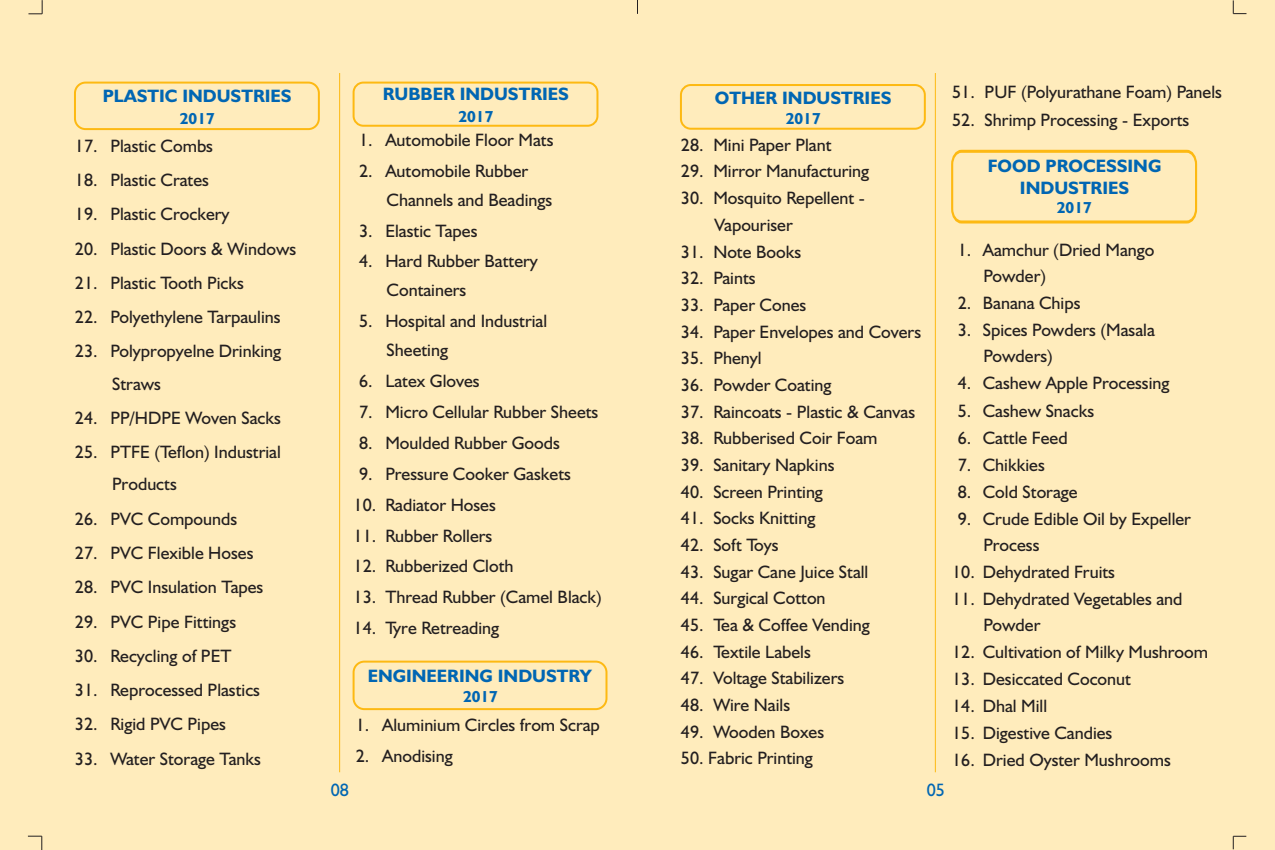
<style>
.page{position:relative;width:1275px;height:850px;background:#fff}
.page>*{position:absolute;margin:0;border:0;box-sizing:border-box;transform-origin:0 0}
.t1{font:18px/26px "Humanist 521 BT";color:#231f20}
.t2{font:700 18px/21.6px "Humanist 521 BT";color:#0066b3;text-align:center}
.t3{font:18px "Humanist 521 BT";color:#0066b3}
.t4{font:700 16px "Humanist 521 BT";color:#0066b3}
</style>
<div class="page">
<div style="left:0;top:0;width:1274px;height:850px;background:#ffecbc"></div>
<hr style="left:934px;top:73px;width:1px;height:699px;background:#fdb913">
<hr style="left:339px;top:73px;width:1px;height:699px;background:#fdb913">
<svg style="left:28px;top:835px;width:14px;height:15px"></svg>
<svg style="left:28px;top:0;width:15px;height:14px"></svg>
<svg style="left:1232px;top:836px;width:14px;height:13px"></svg>
<svg style="left:1232px;top:0;width:14px;height:14px"></svg>
<svg style="left:637px;top:0;width:1px;height:14px"></svg>
<div style="left:680px;top:84px;width:245px;height:46px;border:2px solid #fdb913;border-radius:10px"></div>
<div style="left:74px;top:82px;width:246px;height:48px;border:2px solid #fdb913;border-radius:11px"></div>
<div style="left:352px;top:82px;width:246px;height:45px;border:2px solid #fdb913;border-radius:10px"></div>
<svg style="left:951px;top:149px;width:247px;height:75px"></svg>
<div style="left:352px;top:660px;width:255px;height:50px;border:2px solid #fdb913;border-radius:11px"></div>
<p class="t2" style="left:103px;top:86px;width:190px">PLASTIC INDUSTRIES</p>
<p class="t4" style="left:180px;top:111px;width:36px">2017</p>
<p class="t1" style="left:75px;top:134px;width:140px">17. Plastic Combs</p>
<p class="t1" style="left:75px;top:168px;width:135px">18. Plastic Crates</p>
<p class="t1" style="left:75px;top:203px;width:156px">19. Plastic Crockery</p>
<p class="t1" style="left:75px;top:237px;width:223px">20. Plastic Doors &amp; Windows</p>
<p class="t1" style="left:75px;top:271px;width:170px">21. Plastic Tooth Picks</p>
<p class="t1" style="left:75px;top:305px;width:207px">22. Polyethylene Tarpaulins</p>
<p class="t1" style="left:112px;top:336px;width:170px;line-height:32.2px;text-indent:-37px">23. Polypropyelne Drinking<br>Straws</p>
<p class="t1" style="left:75px;top:406px;width:207px">24. PP/HDPE Woven Sacks</p>
<p class="t1" style="left:112px;top:437px;width:170px;line-height:32.2px;text-indent:-37px">25. PTFE (Teflon) Industrial<br>Products</p>
<p class="t1" style="left:75px;top:507px;width:164px">26. PVC Compounds</p>
<p class="t1" style="left:75px;top:541px;width:180px">27. PVC Flexible Hoses</p>
<p class="t1" style="left:75px;top:575px;width:190px">28. PVC Insulation Tapes</p>
<p class="t1" style="left:75px;top:610px;width:163px">29. PVC Pipe Fittings</p>
<p class="t1" style="left:75px;top:644px;width:158px">30. Recycling of PET</p>
<p class="t1" style="left:75px;top:678px;width:186px">31. Reprocessed Plastics</p>
<p class="t1" style="left:75px;top:712px;width:152px">32. Rigid PVC Pipes</p>
<p class="t1" style="left:75px;top:747px;width:187px">33. Water Storage Tanks</p>
<p class="t2" style="left:383px;top:85px;width:188px">RUBBER INDUSTRIES</p>
<p class="t4" style="left:458px;top:109px;width:36px">2017</p>
<p class="t1" style="left:359px;top:128px;width:196px">1. Automobile Floor Mats</p>
<p class="t1" style="left:386px;top:158px;width:167px;line-height:28.8px;text-indent:-27px">2. Automobile Rubber<br>Channels and Beadings</p>
<p class="t1" style="left:359px;top:219px;width:120px">3. Elastic Tapes</p>
<p class="t1" style="left:386px;top:248px;width:153px;line-height:28.8px;text-indent:-27px">4. Hard Rubber Battery<br>Containers</p>
<p class="t1" style="left:386px;top:308px;width:162px;line-height:28.8px;text-indent:-27px">5. Hospital and Industrial<br>Sheeting</p>
<p class="t1" style="left:359px;top:369px;width:122px">6. Latex Gloves</p>
<p class="t1" style="left:359px;top:400px;width:241px">7. Micro Cellular Rubber Sheets</p>
<p class="t1" style="left:359px;top:431px;width:202px">8. Moulded Rubber Goods</p>
<p class="t1" style="left:359px;top:462px;width:213px">9. Pressure Cooker Gaskets</p>
<p class="t1" style="left:353px;top:493px;width:144px">10. Radiator Hoses</p>
<p class="t1" style="left:353px;top:524px;width:140px">11. Rubber Rollers</p>
<p class="t1" style="left:353px;top:554px;width:161px">12. Rubberized Cloth</p>
<p class="t1" style="left:353px;top:585px;width:250px">13. Thread Rubber (Camel Black)</p>
<p class="t1" style="left:353px;top:616px;width:147px">14. Tyre Retreading</p>
<p class="t2" style="left:368px;top:666px;width:226px">ENGINEERING INDUSTRY</p>
<p class="t4" style="left:463px;top:690px;width:36px">2017</p>
<p class="t1" style="left:356px;top:713px;width:245px">1. Aluminium Circles from Scrap</p>
<p class="t1" style="left:356px;top:744px;width:98px">2. Anodising</p>
<p class="t2" style="left:715px;top:88px;width:178px">OTHER INDUSTRIES</p>
<p class="t4" style="left:785px;top:111px;width:36px">2017</p>
<p class="t1" style="left:681px;top:133px;width:152px">28. Mini Paper Plant</p>
<p class="t1" style="left:681px;top:159px;width:190px">29. Mirror Manufacturing</p>
<p class="t1" style="left:714px;top:186px;width:152px;line-height:27.2px;text-indent:-34px">30. Mosquito Repellent -<br>Vapouriser</p>
<p class="t1" style="left:681px;top:240px;width:122px">31. Note Books</p>
<p class="t1" style="left:681px;top:267px;width:76px">32. Paints</p>
<p class="t1" style="left:681px;top:293px;width:127px">33. Paper Cones</p>
<p class="t1" style="left:681px;top:320px;width:242px">34. Paper Envelopes and Covers</p>
<p class="t1" style="left:681px;top:347px;width:82px">35. Phenyl</p>
<p class="t1" style="left:681px;top:373px;width:152px">36. Powder Coating</p>
<p class="t1" style="left:681px;top:400px;width:236px">37. Raincoats - Plastic &amp; Canvas</p>
<p class="t1" style="left:681px;top:426px;width:198px">38. Rubberised Coir Foam</p>
<p class="t1" style="left:681px;top:453px;width:155px">39. Sanitary Napkins</p>
<p class="t1" style="left:681px;top:480px;width:144px">40. Screen Printing</p>
<p class="t1" style="left:681px;top:506px;width:136px">41. Socks Knitting</p>
<p class="t1" style="left:681px;top:533px;width:99px">42. Soft Toys</p>
<p class="t1" style="left:681px;top:560px;width:189px">43. Sugar Cane Juice Stall</p>
<p class="t1" style="left:681px;top:586px;width:146px">44. Surgical Cotton</p>
<p class="t1" style="left:681px;top:613px;width:190px">45. Tea &amp; Coffee Vending</p>
<p class="t1" style="left:681px;top:640px;width:131px">46. Textile Labels</p>
<p class="t1" style="left:681px;top:666px;width:165px">47. Voltage Stabilizers</p>
<p class="t1" style="left:681px;top:693px;width:111px">48. Wire Nails</p>
<p class="t1" style="left:681px;top:720px;width:145px">49. Wooden Boxes</p>
<p class="t1" style="left:681px;top:746px;width:134px">50. Fabric Printing</p>
<p class="t3" style="left:331px;top:782px;width:20px">08</p>
<p class="t3" style="left:926px;top:782px;width:20px">05</p>
<p class="t1" style="left:952px;top:81px;width:271px">51. PUF (Polyurathane Foam) Panels</p>
<p class="t1" style="left:952px;top:108px;width:239px">52. Shrimp Processing - Exports</p>
<p class="t2" style="left:987px;top:157px;width:175px">FOOD PROCESSING<br>INDUSTRIES</p>
<p class="t4" style="left:1056px;top:201px;width:36px">2017</p>
<p class="t1" style="left:983px;top:239px;width:173px;text-indent:-26px">1. Aamchur (Dried Mango<br>Powder)</p>
<p class="t1" style="left:957px;top:292px;width:124px">2. Banana Chips</p>
<p class="t1" style="left:983px;top:319px;width:173px;text-indent:-26px">3. Spices Powders (Masala<br>Powders)</p>
<p class="t1" style="left:957px;top:372px;width:213px">4. Cashew Apple Processing</p>
<p class="t1" style="left:957px;top:399px;width:138px">5. Cashew Snacks</p>
<p class="t1" style="left:957px;top:426px;width:111px">6. Cattle Feed</p>
<p class="t1" style="left:957px;top:453px;width:89px">7. Chikkies</p>
<p class="t1" style="left:957px;top:480px;width:121px">8. Cold Storage</p>
<p class="t1" style="left:983px;top:507px;width:209px;text-indent:-26px">9. Crude Edible Oil by Expeller<br>Process</p>
<p class="t1" style="left:952px;top:560px;width:164px">10. Dehydrated Fruits</p>
<p class="t1" style="left:983px;top:587px;width:200px;text-indent:-31px">11. Dehydrated Vegetables and<br>Powder</p>
<p class="t1" style="left:952px;top:640px;width:257px">12. Cultivation of Milky Mushroom</p>
<p class="t1" style="left:952px;top:667px;width:180px">13. Desiccated Coconut</p>
<p class="t1" style="left:952px;top:694px;width:97px">14. Dhal Mill</p>
<p class="t1" style="left:952px;top:721px;width:162px">15. Digestive Candies</p>
<p class="t1" style="left:952px;top:748px;width:220px">16. Dried Oyster Mushrooms</p>
</div>
